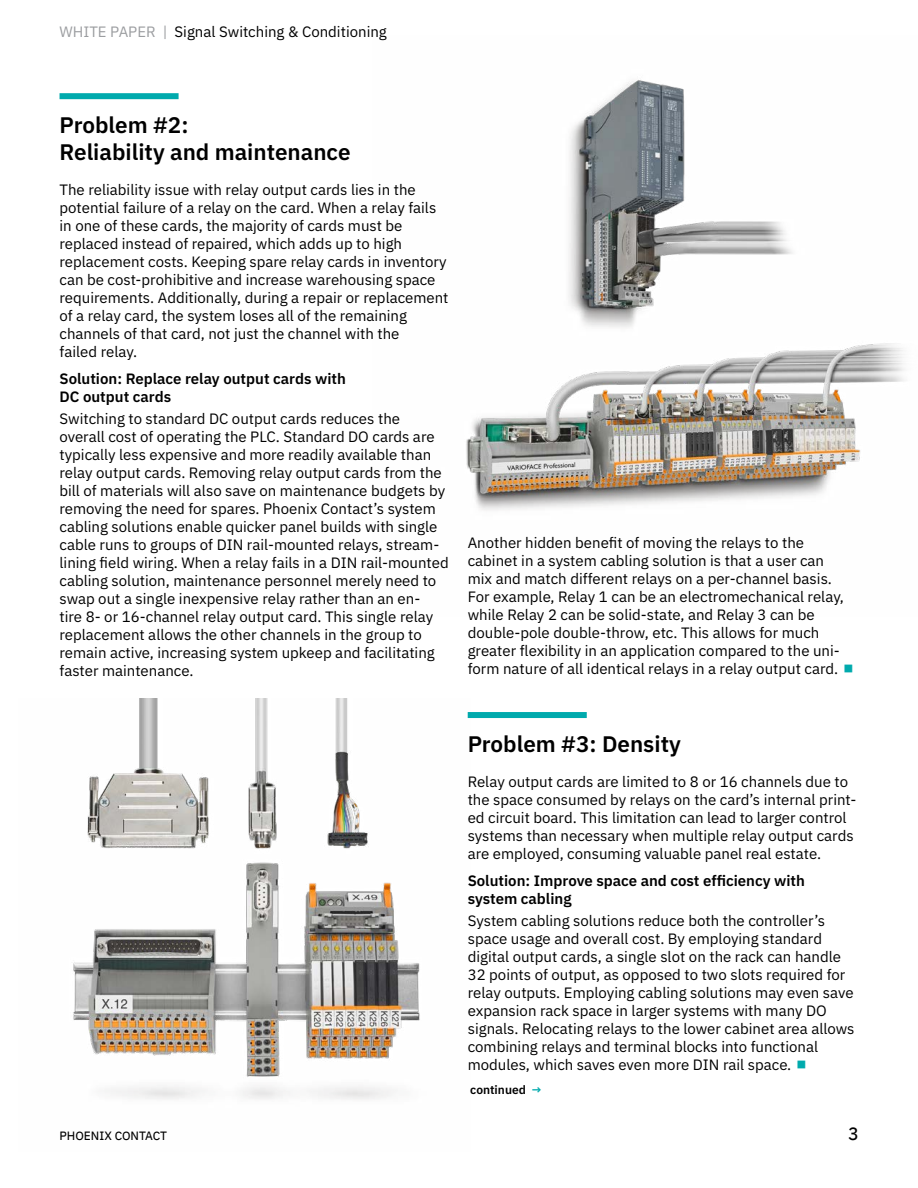
<style>
.page{position:relative;width:918px;height:1188px;background:#fff}
.page>*{position:absolute;margin:0;border:0;box-sizing:border-box;transform-origin:0 0}
.t1{font:600 22.5px/27px "IBM Plex Sans";color:#000}
.t2{font:18px "IBM Plex Sans Text";color:#000}
.t3{font:15px/18px "IBM Plex Sans";color:#000}
.t4{font:600 15px/18px "IBM Plex Sans";color:#000}
.t5{font:12px "IBM Plex Sans Text";color:#000}
.t6{font:600 12px "IBM Plex Sans";color:#000}
.s1{color:#9b9da0}
.s2{color:#00aaad}
</style>
<div class="page">
<div style="left:60px;top:93px;width:119px;height:6px;background:#00aaad"></div>
<div style="left:468px;top:712px;width:119px;height:6px;background:#00aaad"></div>
<img style="left:466px;top:80px;width:439px;height:431px">
<img style="left:73px;top:699px;width:397px;height:401px">
<p class="t3" style="left:60px;top:22px;width:329px"><span class="s1">WHITE PAPER |</span> Signal Switching &amp; Conditioning</p>
<h1 class="t1" style="left:60px;top:110px;width:293px">Problem #2:<br>Reliability and maintenance</h1>
<p class="t3" style="left:60px;top:180px;width:391px">The reliability issue with relay output cards lies in the potential failure of a relay on the card. When a relay fails in one of these cards, the majority of cards must be replaced instead of repaired, which adds up to high replacement costs. Keeping spare relay cards in inventory can be cost-prohibitive and increase warehousing space requirements. Additionally, during a repair or replacement of a relay card, the system loses all of the remaining channels of that card, not just the channel with the<br>failed relay.</p>
<p class="t4" style="left:60px;top:368px;width:288px">Solution: Replace relay output cards with<br>DC output cards</p>
<p class="t3" style="left:60px;top:408px;width:391px">Switching to standard DC output cards reduces the overall cost of operating the PLC. Standard DO cards are typically less expensive and more readily available than relay output cards. Removing relay output cards from the bill of materials will also save on maintenance budgets by removing the need for spares. Phoenix Contact’s system cabling solutions enable quicker panel builds with single cable runs to groups of DIN rail-mounted relays, stream&shy;lining field wiring. When a relay fails in a DIN rail-mounted cabling solution, maintenance personnel merely need to swap out a single inexpensive relay rather than an en-<br>tire 8- or 16-channel relay output card. This single relay replacement allows the other channels in the group to remain active, increasing system upkeep and facilitating faster maintenance.</p>
<p class="t3" style="left:468px;top:532px;width:378px">Another hidden benefit of moving the relays to the cabinet in a system cabling solution is that a user can mix and match different relays on a per-channel basis.<br>For example, Relay 1 can be an electromechanical relay, while Relay 2 can be solid-state, and Relay 3 can be double-pole double-throw, etc. This allows for much greater flexibility in an application compared to the uni&shy;form nature of all identical relays in a relay output card.</p>
<h1 class="t1" style="left:468px;top:729px;width:215px">Problem #3: Density</h1>
<p class="t3" style="left:468px;top:772px;width:390px">Relay output cards are limited to 8 or 16 channels due to the space consumed by relays on the card’s internal print&shy;ed circuit board. This limitation can lead to larger control systems than necessary when multiple relay output cards are employed, consuming valuable panel real estate.</p>
<p class="t4" style="left:468px;top:870px;width:339px">Solution: Improve space and cost efficiency with system cabling</p>
<p class="t3" style="left:468px;top:910px;width:388px">System cabling solutions reduce both the controller’s space usage and overall cost. By employing standard digital output cards, a single slot on the rack can handle 32 points of output, as opposed to two slots required for relay outputs. Employing cabling solutions may even save expansion rack space in larger systems with many DO signals. Relocating relays to the lower cabinet area allows combining relays and terminal blocks into functional modules, which saves even more DIN rail space.</p>
<p class="t6" style="left:470px;top:1080px;width:73px">continued <span class="s2">→</span></p>
<p class="t5" style="left:60px;top:1126px;width:109px">PHOENIX CONTACT</p>
<p class="t2" style="left:848px;top:1119px;width:12px">3</p>
</div>
